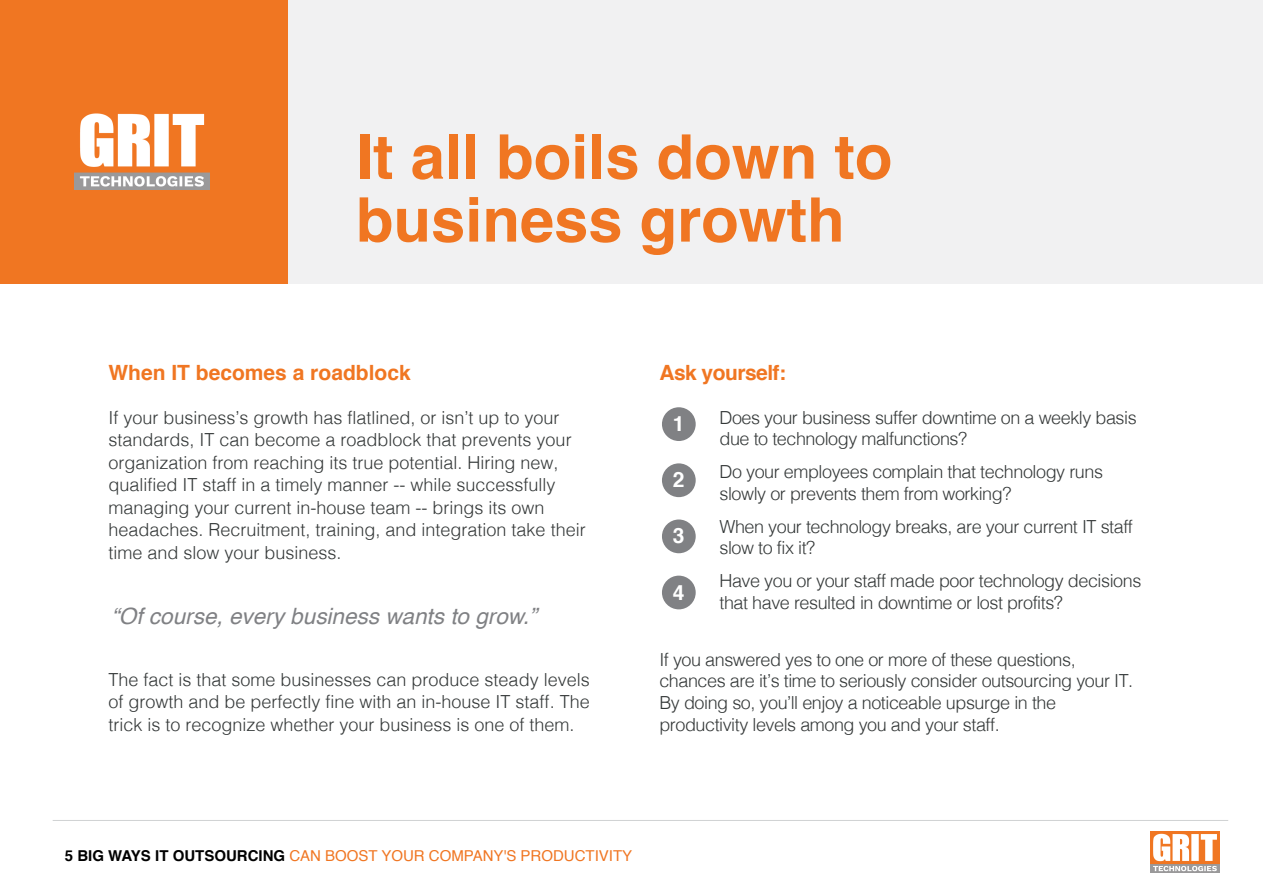
<style>
.page{position:relative;width:1263px;height:893px;background:#fff}
.page>*{position:absolute;margin:0;border:0;box-sizing:border-box;transform-origin:0 0}
.t1{font:700 61.5px/63px "Helvetica";color:#f07622}
.t2{font:italic 22.5px "Helvetica";color:#808184}
.t3{font:700 21px "Helvetica";color:#f07622}
.t4{font:700 21px "Helvetica";letter-spacing:-.025em;color:#f07622}
.t5{font:700 21px "Helvetica";color:#fff}
.t6{font:300 18px/21.6px "Helvetica";letter-spacing:-.025em;color:#343838}
.t7{font:300 18px/22.5px "Helvetica";color:#343838}
.t8{font:15px "Helvetica";color:#f07622}
.s1{font-weight:700;color:#000}
</style>
<div class="page">
<div style="left:0;top:0;width:288px;height:284px;background:#f07622"></div>
<img style="left:74px;top:113px;width:136px;height:77px">
<div style="left:288px;top:0;width:975px;height:284px;background:#f1f1f2"></div>
<img style="left:1150px;top:831px;width:69px;height:41px">
<hr style="left:53px;top:820px;width:1175px;height:1px;background:#d0d2d3">
<div style="left:662px;top:407px;width:34px;height:34px;background:#808184;border-radius:50%"></div>
<div style="left:662px;top:463px;width:34px;height:34px;background:#808184;border-radius:50%"></div>
<div style="left:662px;top:519px;width:34px;height:34px;background:#808184;border-radius:50%"></div>
<div style="left:662px;top:576px;width:34px;height:33px;background:#808184;border-radius:50%"></div>
<h1 class="t1" style="left:356px;top:126px;width:538px">It all boils down to business growth</h1>
<p class="t3" style="left:108px;top:355px;width:304px">When IT becomes a roadblock</p>
<p class="t7" style="left:108px;top:405px;width:479px">If your business’s growth has flatlined, or isn’t up to your standards, IT can become a roadblock that prevents your organization from reaching its true potential. Hiring new, qualified IT staff in a timely manner -- while successfully managing your current in-house team -- brings its own headaches. Recruitment, training, and integration take their time and slow your business.</p>
<p class="t2" style="left:111px;top:599px;width:427px">“Of course, every business wants to grow.”</p>
<p class="t6" style="left:108px;top:667px;width:483px;line-height:22.5px;text-align:justify">The fact is that some businesses can produce steady levels of growth and be perfectly fine with an in-house IT staff. The trick is to recognize whether your business is one of them.</p>
<p class="t4" style="left:659px;top:355px;width:128px">Ask yourself:</p>
<p class="t6" style="left:719px;top:405px;width:419px">Does your business suffer downtime on a weekly basis due to technology malfunctions?</p>
<p class="t6" style="left:719px;top:460px;width:385px">Do your employees complain that technology runs slowly or prevents them from working?</p>
<p class="t6" style="left:719px;top:514px;width:415px">When your technology breaks, are your current IT staff slow to fix it?</p>
<p class="t6" style="left:719px;top:569px;width:423px">Have you or your staff made poor technology decisions that have resulted in downtime or lost profits?</p>
<p class="t6" style="left:659px;top:647px;width:475px">If you answered yes to one or more of these questions, chances are it’s time to seriously consider outsourcing your IT.<br>By doing so, you’ll enjoy a noticeable upsurge in the productivity levels among you and your staff.</p>
<p class="t5" style="left:673px;top:407px;width:13px">1</p>
<p class="t5" style="left:673px;top:463px;width:13px">2</p>
<p class="t5" style="left:673px;top:519px;width:13px">3</p>
<p class="t5" style="left:673px;top:575px;width:13px">4</p>
<p class="t8" style="left:65px;top:844px;width:569px"><span class="s1">5 BIG WAYS IT OUTSOURCING</span> CAN BOOST YOUR COMPANY'S PRODUCTIVITY</p>
</div>
